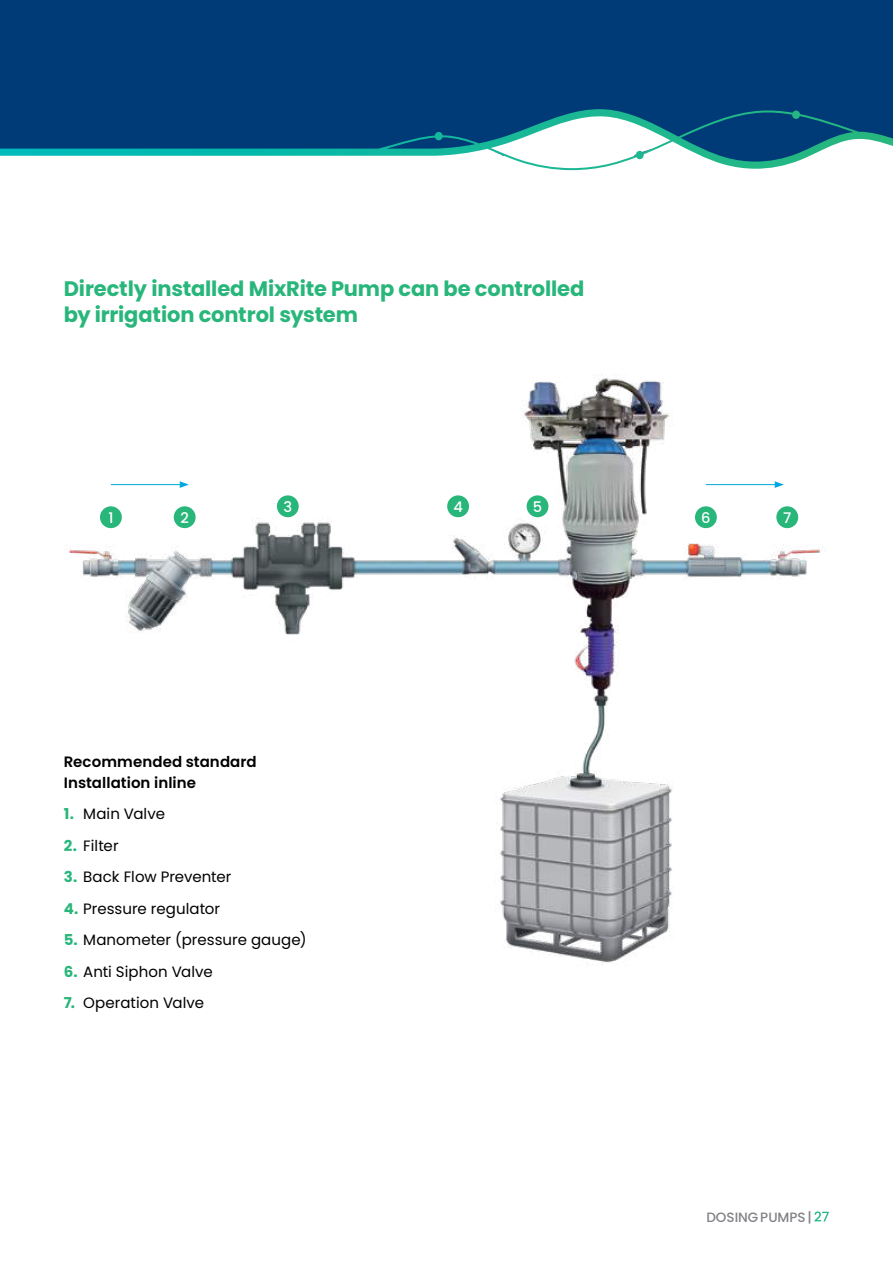
<style>
.page{position:relative;width:893px;height:1263px;background:#fff}
.page>*{position:absolute;margin:0;border:0;box-sizing:border-box;transform-origin:0 0}
.t1{font:700 21px/25.2px "Poppins";letter-spacing:-.005em;color:#28b67a}
.t2{font:15px "Poppins";letter-spacing:.005em;color:#000}
.t3{font:600 15px/21px "Poppins";letter-spacing:.005em;color:#000}
.t4{font:500 14.7px "Poppins";color:#fff}
.t5{font:500 13.5px "Poppins";color:#808285}
.s1{font-weight:700;color:#28b67a}
.s2{color:#fff}
</style>
<div class="page">
<div style="left:0;top:0;width:893px;height:109px;background:#003b77"></div>
<svg style="left:0;top:109px;width:893px;height:61px"></svg>
<img style="left:68px;top:374px;width:755px;height:591px">
<hr style="left:111px;top:484px;width:71px;height:1px;background:#00a7e2">
<svg style="left:180px;top:481px;width:9px;height:7px"></svg>
<hr style="left:706px;top:484px;width:71px;height:1px;background:#00a7e2">
<svg style="left:775px;top:481px;width:9px;height:7px"></svg>
<div style="left:695px;top:506px;width:22px;height:22px;background:#28b67a;border-radius:50%"></div>
<div style="left:527px;top:495px;width:21px;height:22px;background:#28b67a;border-radius:50%"></div>
<div style="left:447px;top:495px;width:22px;height:22px;background:#28b67a;border-radius:50%"></div>
<div style="left:277px;top:495px;width:22px;height:22px;background:#28b67a;border-radius:50%"></div>
<div style="left:174px;top:506px;width:22px;height:22px;background:#28b67a;border-radius:50%"></div>
<div style="left:100px;top:506px;width:22px;height:22px;background:#28b67a;border-radius:50%"></div>
<div style="left:776px;top:506px;width:22px;height:22px;background:#28b67a;border-radius:50%"></div>
<h1 class="t1" style="left:64px;top:276px;width:522px">Directly installed MixRite Pump can be controlled by irrigation control system</h1>
<p class="t4" style="left:283px;top:499px;width:10px">3</p>
<p class="t4" style="left:453px;top:499px;width:11px">4</p>
<p class="t4" style="left:533px;top:499px;width:11px">5</p>
<p class="t4" style="left:701px;top:510px;width:11px">6</p>
<p class="t4" style="left:108px;top:510px;width:7px">1</p>
<p class="t4" style="left:180px;top:510px;width:10px">2</p>
<p class="t4" style="left:783px;top:510px;width:10px">7</p>
<p class="t3" style="left:64px;top:751px;width:195px">Recommended standard<br>Installation inline</p>
<p class="t2" style="left:64px;top:805px;width:103px"><span class="s1">1.</span> Main Valve</p>
<p class="t2" style="left:64px;top:837px;width:56px"><span class="s1">2.</span> Filter</p>
<p class="t2" style="left:64px;top:868px;width:169px"><span class="s1">3.</span> Back Flow Preventer</p>
<p class="t2" style="left:64px;top:900px;width:158px"><span class="s1">4.</span> Pressure regulator</p>
<p class="t2" style="left:64px;top:931px;width:244px"><span class="s1">5.</span> Manometer (pressure gauge)</p>
<p class="t2" style="left:64px;top:963px;width:151px"><span class="s1">6.</span> Anti Siphon Valve</p>
<p class="t2" style="left:64px;top:994px;width:142px"><span class="s1">7.</span> Operation Valve</p>
<p class="t5" style="left:706px;top:1209px;width:124px">DOSING PUMPS | <span class="s2">27</span></p>
</div>
